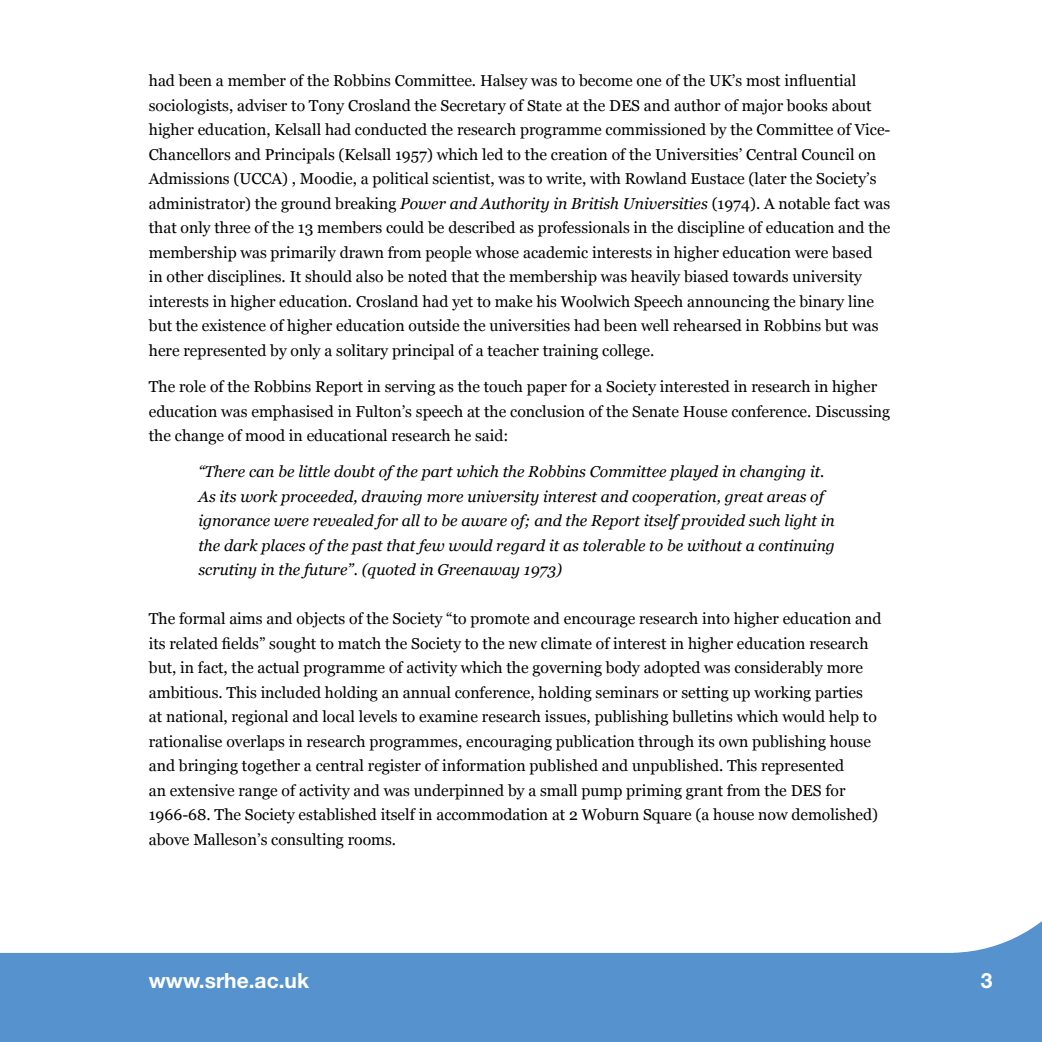
<style>
.page{position:relative;width:1042px;height:1042px;background:#fff}
.page>*{position:absolute;margin:0;border:0;box-sizing:border-box;transform-origin:0 0}
.t1{font:700 21px "Helvetica Neue LT Std";color:#fff}
.t2{font:15.75px/24.5px "Georgia";color:#000}
.t3{font:italic 15.75px/24.5px "Georgia";color:#000}
.s1{font-style:italic}
</style>
<div class="page">
<svg style="left:0;top:921px;width:1042px;height:121px;fill:#5592ce"></svg>
<div style="left:1018px;top:1003px;width:24px;height:39px;background:#5592ce"></div>
<p class="t2" style="left:149px;top:68px;width:743px">had been a member of the Robbins Committee. Halsey was to become one of the UK’s most influential sociologists, adviser to Tony Crosland the Secretary of State at the DES and author of major books about higher education, Kelsall had conducted the research programme commissioned by the Committee of Vice-Chancellors and Principals (Kelsall 1957) which led to the creation of the Universities’ Central Council on Admissions (UCCA) , Moodie, a political scientist, was to write, with Rowland Eustace (later the Society’s administrator) the ground breaking <span class="s1">Power and Authority in British Universities</span> (1974). A notable fact was that only three of the 13 members could be described as professionals in the discipline of education and the membership was primarily drawn from people whose academic interests in higher education were based<br>in other disciplines. It should also be noted that the membership was heavily biased towards university interests in higher education. Crosland had yet to make his Woolwich Speech announcing the binary line but the existence of higher education outside the universities had been well rehearsed in Robbins but was here represented by only a solitary principal of a teacher training college.</p>
<p class="t2" style="left:149px;top:374px;width:743px">The role of the Robbins Report in serving as the touch paper for a Society interested in research in higher education was emphasised in Fulton’s speech at the conclusion of the Senate House conference. Discussing the change of mood in educational research he said:</p>
<p class="t3" style="left:198px;top:459px;width:638px">“There can be little doubt of the part which the Robbins Committee played in changing it.<br>As its work proceeded, drawing more university interest and cooperation, great areas of ignorance were revealed for all to be aware of; and the Report itself provided such light in the dark places of the past that few would regard it as tolerable to be without a continuing scrutiny in the future”. (quoted in Greenaway 1973)</p>
<p class="t2" style="left:149px;top:606px;width:734px">The formal aims and objects of the Society “to promote and encourage research into higher education and its related fields” sought to match the Society to the new climate of interest in higher education research but, in fact, the actual programme of activity which the governing body adopted was considerably more ambitious. This included holding an annual conference, holding seminars or setting up working parties<br>at national, regional and local levels to examine research issues, publishing bulletins which would help to rationalise overlaps in research programmes, encouraging publication through its own publishing house and bringing together a central register of information published and unpublished. This represented<br>an extensive range of activity and was underpinned by a small pump priming grant from the DES for 1966-68. The Society established itself in accommodation at 2 Woburn Square (a house now demolished) above Malleson’s consulting rooms.</p>
<h1 class="t1" style="left:149px;top:967px;width:162px">www.srhe.ac.uk</h1>
<h1 class="t1" style="left:980px;top:967px;width:13px">3</h1>
</div>
